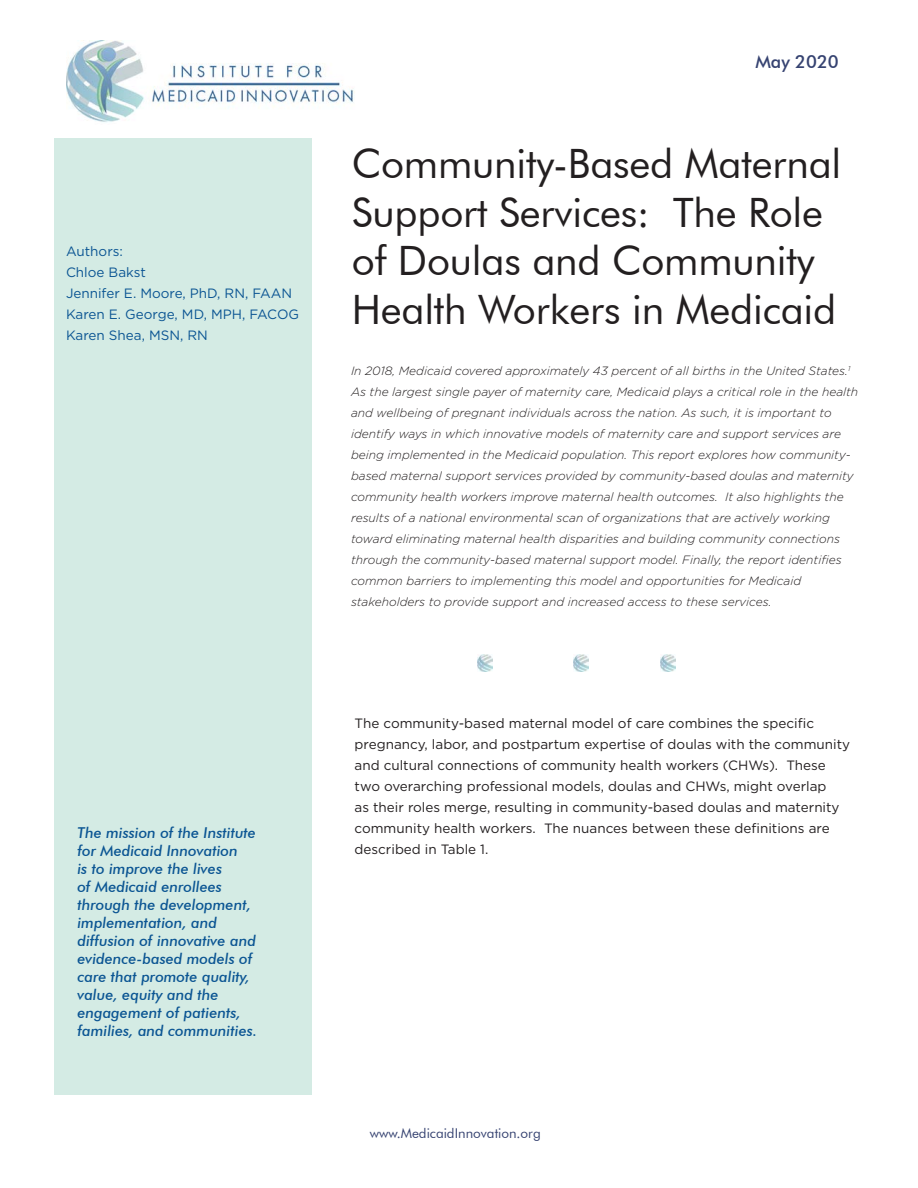
<style>
.page{position:relative;width:918px;height:1188px;background:#fff}
.page>*{position:absolute;margin:0;border:0;box-sizing:border-box;transform-origin:0 0}
.t1{font:40.5px/48.6px "Futura BT";letter-spacing:-.005em;color:#231f20}
.t2{font:500 18px "Futura BT";color:#364371}
.t3{font:italic 500 15px "Futura BT";color:#0b5593}
.t4{font:13.5px/21px "Gotham";color:#231f20}
.t5{font:13.5px "Gotham";color:#0b5593}
.t6{font:13.5px "Futura BT";color:#364371}
.t7{font:italic 300 12px/21px "Gotham";color:#231f20}
</style>
<div class="page">
<img style="left:67px;top:40px;width:288px;height:83px">
<img style="left:477px;top:655px;width:16px;height:16px">
<img style="left:573px;top:655px;width:16px;height:16px">
<img style="left:660px;top:655px;width:16px;height:16px">
<p class="t5" style="left:66px;top:244px;width:58px">Authors:</p>
<p class="t5" style="left:66px;top:265px;width:81px">Chloe Bakst</p>
<p class="t5" style="left:66px;top:286px;width:228px">Jennifer E. Moore, PhD, RN, FAAN</p>
<p class="t5" style="left:66px;top:307px;width:235px">Karen E. George, MD, MPH, FACOG</p>
<p class="t5" style="left:66px;top:328px;width:143px">Karen Shea, MSN, RN</p>
<p class="t3" style="left:77px;top:824px;width:180px">The mission of the Institute</p>
<p class="t3" style="left:77px;top:842px;width:162px">for Medicaid Innovation</p>
<p class="t3" style="left:77px;top:860px;width:146px">is to improve the lives</p>
<p class="t3" style="left:77px;top:878px;width:146px">of Medicaid enrollees</p>
<p class="t3" style="left:77px;top:896px;width:175px">through the development,</p>
<p class="t3" style="left:77px;top:914px;width:141px">implementation, and</p>
<p class="t3" style="left:77px;top:932px;width:180px">diffusion of innovative and</p>
<p class="t3" style="left:77px;top:950px;width:177px">evidence-based models of</p>
<p class="t3" style="left:77px;top:968px;width:174px">care that promote quality,</p>
<p class="t3" style="left:77px;top:986px;width:143px">value, equity and the</p>
<p class="t3" style="left:77px;top:1004px;width:165px">engagement of patients,</p>
<p class="t3" style="left:77px;top:1022px;width:181px">families, and communities.</p>
<p class="t2" style="left:755px;top:50px;width:85px">May 2020</p>
<p class="t1" style="left:352px;top:139px;width:491px">Community-Based Maternal<br>Support Services: The Role of Doulas and Community<br>Health Workers in Medicaid</p>
<p class="t7" style="left:351px;top:360px;width:509px">In 2018, Medicaid covered approximately 43 percent of all births in the United States.<sup>1<br></sup>As the largest single payer of maternity care, Medicaid plays a critical role in the health and wellbeing of pregnant individuals across the nation. As such, it is important to identify ways in which innovative models of maternity care and support services are being implemented in the Medicaid population. This report explores how community&shy;based maternal support services provided by community-based doulas and maternity community health workers improve maternal health outcomes. It also highlights the results of a national environmental scan of organizations that are actively working toward eliminating maternal health disparities and building community connections through the community-based maternal support model. Finally, the report identifies common barriers to implementing this model and opportunities for Medicaid stakeholders to provide support and increased access to these services.</p>
<p class="t4" style="left:355px;top:713px;width:497px">The community-based maternal model of care combines the specific pregnancy, labor, and postpartum expertise of doulas with the community and cultural connections of community health workers (CHWs). These two overarching professional models, doulas and CHWs, might overlap<br>as their roles merge, resulting in community-based doulas and maternity community health workers. The nuances between these definitions are described in Table 1.</p>
<p class="t6" style="left:370px;top:1125px;width:173px">www.MedicaidInnovation.org</p>
</div>
